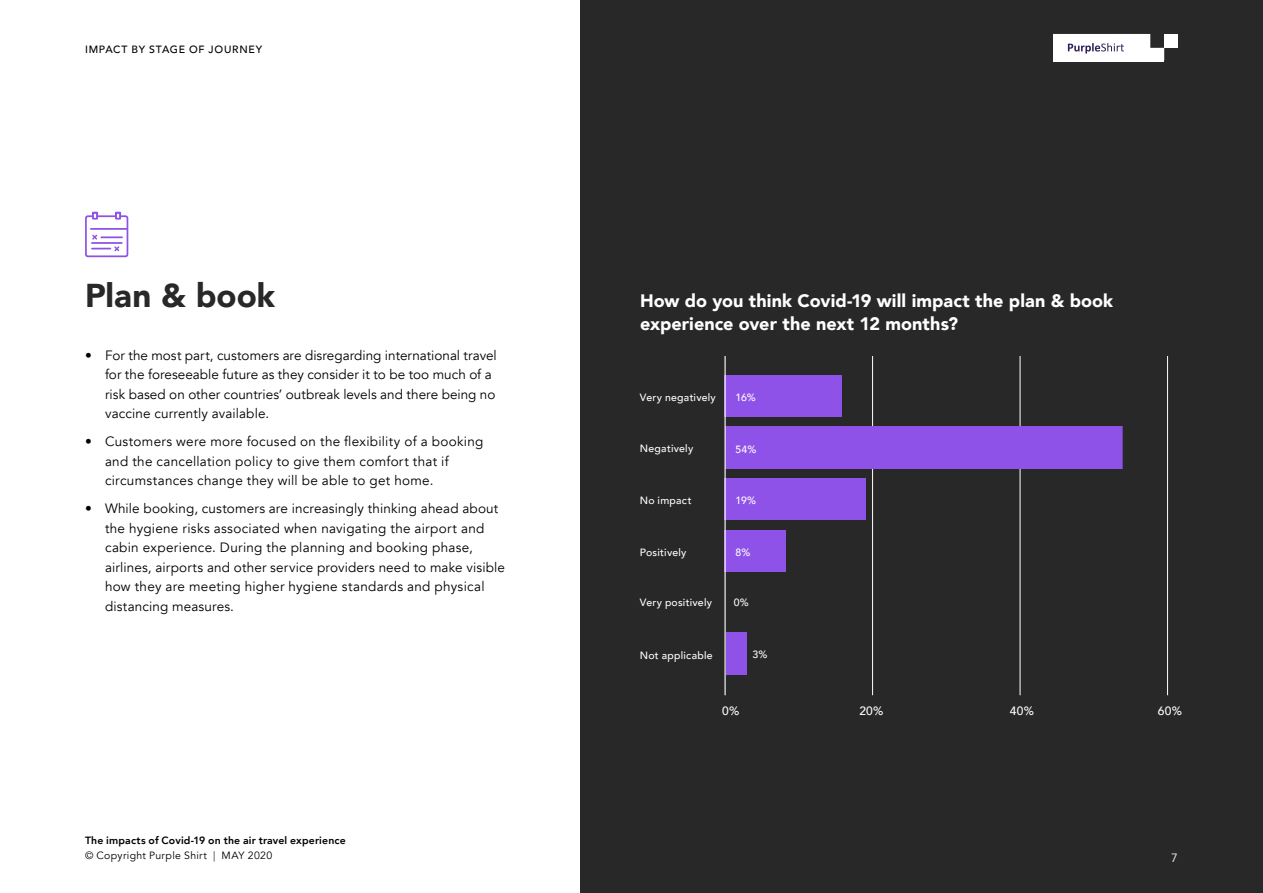
<style>
.page{position:relative;width:1263px;height:893px;background:#fff}
.page>*{position:absolute;margin:0;border:0;box-sizing:border-box;transform-origin:0 0}
.t1{font:900 33px "Avenir";color:#292829}
.t2{font:900 18px/22.5px "Avenir";letter-spacing:.005em;color:#fff}
.t3{font:13.5px/19.5px "Avenir";letter-spacing:.015em;color:#000}
.t4{font:500 12px "Avenir";color:#fff}
.t5{font:12px "Avenir";color:#fff}
.t6{font:500 10.5px "Avenir";letter-spacing:.025em;color:#fff}
.t7{font:800 10.5px/15px "Avenir";letter-spacing:.015em;color:#000}
.t8{font:500 10.5px "Avenir";letter-spacing:.07em;color:#000}
.s1{font-weight:400}
.s2{font-weight:300}
</style>
<div class="page">
<div style="left:580px;top:0;width:683px;height:893px;background:#292829"></div>
<hr style="left:1020px;top:356px;width:1px;height:339px;background:#fff">
<hr style="left:872px;top:356px;width:1px;height:339px;background:#fff">
<hr style="left:1167px;top:356px;width:1px;height:339px;background:#fff">
<div style="left:724px;top:375px;width:118px;height:42px;background:#8f52e8"></div>
<div style="left:725px;top:426px;width:398px;height:43px;background:#8f52e8"></div>
<div style="left:724px;top:478px;width:142px;height:42px;background:#8f52e8"></div>
<div style="left:724px;top:530px;width:62px;height:41px;background:#8f52e8"></div>
<div style="left:726px;top:633px;width:20px;height:42px;background:#8f52e8"></div>
<hr style="left:724px;top:356px;width:2px;height:339px;background:#fff">
<svg style="left:85px;top:212px;width:43px;height:45px"></svg>
<div style="left:1164px;top:34px;width:14px;height:14px;background:#fff"></div>
<div style="left:1150px;top:48px;width:14px;height:14px;background:#fff"></div>
<div style="left:1136px;top:48px;width:14px;height:14px;background:#fff"></div>
<div style="left:1122px;top:48px;width:14px;height:14px;background:#fff"></div>
<div style="left:1108px;top:48px;width:14px;height:14px;background:#fff"></div>
<div style="left:1095px;top:48px;width:13px;height:14px;background:#fff"></div>
<div style="left:1081px;top:48px;width:14px;height:14px;background:#fff"></div>
<div style="left:1067px;top:48px;width:14px;height:14px;background:#fff"></div>
<div style="left:1053px;top:48px;width:14px;height:14px;background:#fff"></div>
<svg style="left:1053px;top:34px;width:111px;height:20px"></svg>
<p class="t8" style="left:85px;top:40px;width:179px">IMPACT BY STAGE OF JOURNEY</p>
<h1 class="t1" style="left:85px;top:267px;width:192px">Plan &amp; book</h1>
<h2 class="t2" style="left:640px;top:289px;width:475px">How do you think Covid-19 will impact the plan &amp; book experience over the next 12 months?</h2>
<p class="t3" style="left:85px;top:345px;width:8px">•</p>
<p class="t3" style="left:85px;top:432px;width:8px">•</p>
<p class="t3" style="left:85px;top:499px;width:8px">•</p>
<p class="t3" style="left:105px;top:345px;width:393px">For the most part, customers are disregarding international travel for the foreseeable future as they consider it to be too much of a risk based on other countries’ outbreak levels and there being no vaccine currently available.</p>
<p class="t3" style="left:105px;top:432px;width:380px">Customers were more focused on the flexibility of a booking and the cancellation policy to give them comfort that if circumstances change they will be able to get home.</p>
<p class="t3" style="left:105px;top:499px;width:401px">While booking, customers are increasingly thinking ahead about the hygiene risks associated when navigating the airport and cabin experience. During the planning and booking phase, airlines, airports and other service providers need to make visible how they are meeting higher hygiene standards and physical distancing measures.</p>
<p class="t7" style="left:85px;top:833px;width:262px">The impacts of Covid-19 on the air travel experience <span class="s1">© Copyright Purple Shirt</span> <span class="s2">|</span> <span class="s1">MAY 2020</span></p>
<p class="t6" style="left:640px;top:388px;width:77px">Very negatively</p>
<p class="t6" style="left:735px;top:388px;width:22px">16%</p>
<p class="t6" style="left:640px;top:440px;width:55px">Negatively</p>
<p class="t6" style="left:735px;top:440px;width:22px">54%</p>
<p class="t6" style="left:640px;top:491px;width:53px">No impact</p>
<p class="t6" style="left:735px;top:491px;width:22px">19%</p>
<p class="t6" style="left:640px;top:543px;width:48px">Positively</p>
<p class="t6" style="left:735px;top:543px;width:16px">8%</p>
<p class="t6" style="left:640px;top:593px;width:74px">Very positively</p>
<p class="t6" style="left:734px;top:593px;width:17px">0%</p>
<p class="t6" style="left:640px;top:646px;width:74px">Not applicable</p>
<p class="t6" style="left:752px;top:646px;width:16px">3%</p>
<p class="t4" style="left:722px;top:700px;width:19px">0%</p>
<p class="t4" style="left:859px;top:700px;width:26px">20%</p>
<p class="t4" style="left:1010px;top:700px;width:26px">40%</p>
<p class="t4" style="left:1158px;top:700px;width:26px">60%</p>
<p class="t5" style="left:1171px;top:851px;width:8px">7</p>
</div>
